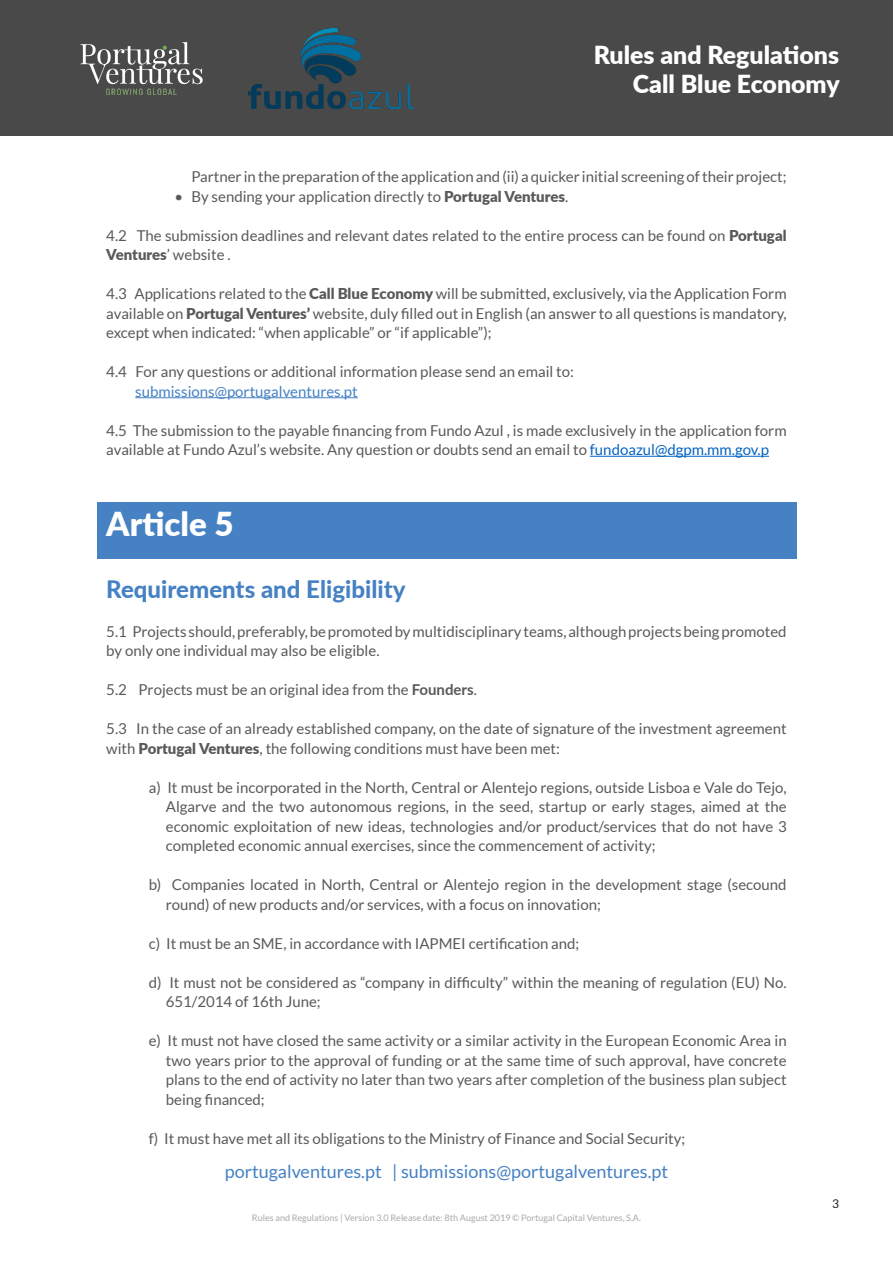
<style>
.page{position:relative;width:893px;height:1263px;background:#fff}
.page>*{position:absolute;margin:0;border:0;box-sizing:border-box;transform-origin:0 0}
.titulos_PV{font:900 33px "Lato";color:#fff}
.t1{font:900 24.9px/29.8px "Lato";color:#fff;text-align:right}
.subtitulos_PV{font:800 24px "Lato";color:#4581c3}
.t2{font:18px "Lato";color:#4581c3}
.bullets2{font:15px/19.5px "Lato";color:#595959;text-align:justify}
.texto_PV{font:15px/19.5px "Lato";color:#595959}
.texto_PV-2{font:15px "Lato";color:#4581c3}
.t3{font:12px "Lato";color:#231f20}
.t4{font:9px "Lato";color:#a8a9ad}
.s1{font-weight:900}
.s2{color:#0563c1}
.s3{font-weight:700}
</style>
<div class="page">
<div style="left:1px;top:1px;width:892px;height:135px;background:#494949"></div>
<img style="left:80px;top:42px;width:123px;height:53px">
<img style="left:249px;top:28px;width:164px;height:81px">
<div style="left:97px;top:502px;width:700px;height:57px;background:#4581c3"></div>
<hr style="left:135px;top:397px;width:223px;height:1px;background:#4581c3">
<hr style="left:590px;top:456px;width:179px;height:1px;background:#0563c1">
<h2 class="t1" style="left:594px;top:38px;width:247px">Rules and Regulations<br>Call Blue Economy</h2>
<p class="bullets2" style="left:191px;top:167px;width:597px">Partner in the preparation of the application and (ii) a quicker initial screening of their project;</p>
<p class="bullets2" style="left:174px;top:186px;width:396px">• By sending your application directly to <span class="s1">Portugal Ventures</span>.</p>
<p class="texto_PV" style="left:106px;top:225px;width:682px">4.2 The submission deadlines and relevant dates related to the entire process can be found on <span class="s1">Portugal<br>Ventures</span>’ website .</p>
<p class="texto_PV" style="left:106px;top:284px;width:682px;text-align:justify">4.3 Applications related to the <span class="s1">Call Blue Economy</span> will be submitted, exclusively, via the Application Form available on <span class="s1">Portugal Ventures’</span> website, duly filled out in English (an answer to all questions is mandatory, except when indicated: “when applicable” or “if applicable”);</p>
<p class="texto_PV" style="left:106px;top:362px;width:469px">4.4 For any questions or additional information please send an email to:</p>
<p class="texto_PV-2" style="left:135px;top:383px;width:224px">submissions@portugalventures.pt</p>
<p class="texto_PV" style="left:106px;top:420px;width:682px">4.5 The submission to the payable financing from Fundo Azul , is made exclusively in the application form available at Fundo Azul’s website. Any question or doubts send an email to <span class="s2">fundoazul@dgpm.mm.gov.p</span></p>
<p class="titulos_PV" style="left:106px;top:499px;width:129px">Article 5</p>
<p class="subtitulos_PV" style="left:106px;top:571px;width:301px">Requirements and Eligibility</p>
<p class="texto_PV" style="left:106px;top:621px;width:682px">5.1 Projects should, preferably, be promoted by multidisciplinary teams, although projects being promoted by only one individual may also be eligible.</p>
<p class="texto_PV" style="left:106px;top:680px;width:372px">5.2 Projects must be an original idea from the <span class="s3">Founders</span>.</p>
<p class="texto_PV" style="left:106px;top:719px;width:682px">5.3 In the case of an already established company, on the date of signature of the investment agreement with <span class="s1">Portugal Ventures</span>, the following conditions must have been met:</p>
<p class="bullets2" style="left:166px;top:777px;width:622px;text-indent:-17px">a) It must be incorporated in the North, Central or Alentejo regions, outside Lisboa e Vale do Tejo, Algarve and the two autonomous regions, in the seed, startup or early stages, aimed at the economic exploitation of new ideas, technologies and/or product/services that do not have 3 completed economic annual exercises, since the commencement of activity;</p>
<p class="bullets2" style="left:166px;top:875px;width:622px;text-indent:-17px">b) Companies located in North, Central or Alentejo region in the development stage (secound round) of new products and/or services, with a focus on innovation;</p>
<p class="bullets2" style="left:149px;top:933px;width:432px">c) It must be an SME, in accordance with IAPMEI certification and;</p>
<p class="bullets2" style="left:166px;top:972px;width:622px;text-indent:-17px">d) It must not be considered as “company in difficulty” within the meaning of regulation (EU) No.<br>651/2014 of 16th June;</p>
<p class="bullets2" style="left:166px;top:1031px;width:622px;text-indent:-17px">e) It must not have closed the same activity or a similar activity in the European Economic Area in two years prior to the approval of funding or at the same time of such approval, have concrete plans to the end of activity no later than two years after completion of the business plan subject being financed;</p>
<p class="bullets2" style="left:149px;top:1128px;width:538px">f) It must have met all its obligations to the Ministry of Finance and Social Security;</p>
<p class="t2" style="left:225px;top:1161px;width:445px">portugalventures.pt | submissions@portugalventures.pt</p>
<p class="t4" style="left:252px;top:1212px;width:391px">Rules and Regulations | Version 3.0 Release date: 8th August 2019 © Portugal Capital Ventures, S.A.</p>
<p class="t3" style="left:832px;top:1197px;width:8px">3</p>
</div>
